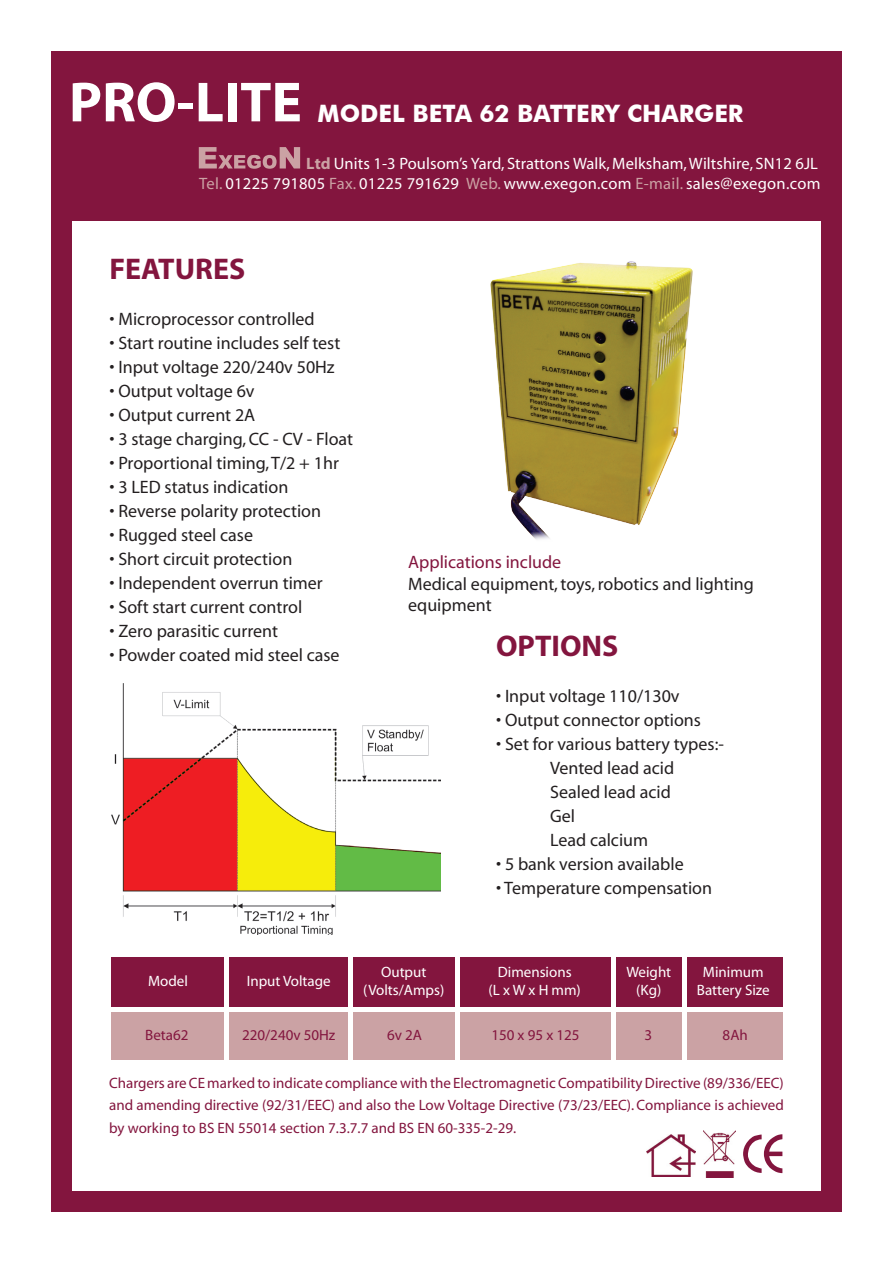
<style>
.page{position:relative;width:893px;height:1263px;background:#fff}
.page>*{position:absolute;margin:0;border:0;box-sizing:border-box;transform-origin:0 0}
.t1{font:700 57px "Myriad";color:#fff}
.t2{font:700 30px "Myriad";color:#83153e}
.t3{font:700 24px "Futura BT";color:#fff}
.t4{font:18px/21.6px "Myriad";color:#231f20}
.t5{font:18px "Myriad";color:#83153e}
.t6{font:16.5px "Myriad";letter-spacing:.005em;color:#fff}
.t7{font:15px/22.5px "Myriad";color:#83153e;text-align:justify}
.t8{font:15px "Myriad";color:#fff}
.s1{font-weight:700;color:#cba2a4}
.s2{color:#cba2a4}
</style>
<div class="page">
<div style="left:51px;top:51px;width:791px;height:1161px;background:#83153e"></div>
<div style="left:72px;top:221px;width:749px;height:970px;background:#fff"></div>
<svg style="left:199px;top:147px;width:101px;height:22px"></svg>
<img style="left:111px;top:684px;width:330px;height:251px">
<div style="left:111px;top:957px;width:671px;height:51px;background:#83153e"></div>
<div style="left:111px;top:1008px;width:671px;height:51px;background:#cba2a4"></div>
<div style="left:224px;top:944px;width:5px;height:130px;background:#fff"></div>
<div style="left:348px;top:944px;width:5px;height:130px;background:#fff"></div>
<div style="left:105px;top:1007px;width:682px;height:5px;background:#fff"></div>
<hr style="left:455px;top:944px;width:4px;height:130px;background:#fff">
<div style="left:611px;top:944px;width:5px;height:130px;background:#fff"></div>
<div style="left:682px;top:944px;width:5px;height:130px;background:#fff"></div>
<svg style="left:743px;top:1134px;width:39px;height:39px"></svg>
<img style="left:646px;top:1134px;width:49px;height:42px">
<img style="left:703px;top:1130px;width:33px;height:47px">
<img style="left:490px;top:261px;width:203px;height:279px">
<p class="t1" style="left:69px;top:73px;width:234px">PRO-LITE</p>
<p class="t3" style="left:317px;top:99px;width:427px">MODEL BETA 62 BATTERY CHARGER</p>
<p class="t6" style="left:306px;top:155px;width:513px"><span class="s1">Ltd</span> Units 1-3 Poulsom’s Yard, Strattons Walk, Melksham, Wiltshire, SN12 6JL</p>
<p class="t6" style="left:199px;top:175px;width:623px"><span class="s2">Tel.</span> 01225 791805 <span class="s2">Fax.</span> 01225 791629 <span class="s2">Web.</span> www.exegon.com <span class="s2">E-mail.</span> sales@exegon.com</p>
<p class="t2" style="left:109px;top:254px;width:137px">FEATURES</p>
<p class="t4" style="left:109px;top:309px;width:207px">• Microprocessor controlled</p>
<p class="t4" style="left:109px;top:333px;width:232px">• Start routine includes self test</p>
<p class="t4" style="left:109px;top:357px;width:227px">• Input voltage 220/240v 50Hz</p>
<p class="t4" style="left:109px;top:381px;width:147px">• Output voltage 6v</p>
<p class="t4" style="left:109px;top:405px;width:147px">• Output current 2A</p>
<p class="t4" style="left:109px;top:429px;width:245px">• 3 stage charging, CC - CV - Float</p>
<p class="t4" style="left:109px;top:453px;width:231px">• Proportional timing, T/2 + 1hr</p>
<p class="t4" style="left:109px;top:477px;width:180px">• 3 LED status indication</p>
<p class="t4" style="left:109px;top:501px;width:213px">• Reverse polarity protection</p>
<p class="t4" style="left:109px;top:525px;width:145px">• Rugged steel case</p>
<p class="t4" style="left:109px;top:549px;width:184px">• Short circuit protection</p>
<p class="t4" style="left:109px;top:573px;width:215px">• Independent overrun timer</p>
<p class="t4" style="left:109px;top:597px;width:194px">• Soft start current control</p>
<p class="t4" style="left:109px;top:621px;width:170px">• Zero parasitic current</p>
<p class="t4" style="left:109px;top:645px;width:232px">• Powder coated mid steel case</p>
<p class="t5" style="left:408px;top:553px;width:155px">Applications include</p>
<p class="t4" style="left:408px;top:574px;width:347px">Medical equipment, toys, robotics and lighting equipment</p>
<p class="t2" style="left:496px;top:631px;width:124px">OPTIONS</p>
<p class="t4" style="left:496px;top:686px;width:185px">• Input voltage 110/130v</p>
<p class="t4" style="left:496px;top:710px;width:206px">• Output connector options</p>
<p class="t4" style="left:496px;top:734px;width:229px">• Set for various battery types:-</p>
<p class="t4" style="left:550px;top:758px;width:126px">Vented lead acid</p>
<p class="t4" style="left:550px;top:782px;width:122px">Sealed lead acid</p>
<p class="t4" style="left:550px;top:806px;width:27px">Gel</p>
<p class="t4" style="left:550px;top:830px;width:100px">Lead calcium</p>
<p class="t4" style="left:496px;top:854px;width:189px">• 5 bank version available</p>
<p class="t4" style="left:496px;top:878px;width:218px">• Temperature compensation</p>
<p class="t8" style="left:148px;top:974px;width:41px">Model</p>
<p class="t8" style="left:247px;top:974px;width:85px">Input Voltage</p>
<p class="t8" style="left:381px;top:965px;width:47px">Output</p>
<p class="t8" style="left:363px;top:983px;width:83px">(Volts/Amps)</p>
<p class="t8" style="left:498px;top:964px;width:75px">Dimensions</p>
<p class="t8" style="left:489px;top:982px;width:94px">(L x W x H mm)</p>
<p class="t8" style="left:626px;top:964px;width:46px">Weight</p>
<p class="t8" style="left:636px;top:982px;width:27px">(Kg)</p>
<p class="t8" style="left:703px;top:964px;width:62px">Minimum</p>
<p class="t8" style="left:697px;top:982px;width:74px">Battery Size</p>
<p class="t7" style="left:145px;top:1024px;width:45px">Beta62</p>
<p class="t7" style="left:242px;top:1024px;width:95px">220/240v 50Hz</p>
<p class="t7" style="left:387px;top:1024px;width:36px">6v 2A</p>
<p class="t7" style="left:491px;top:1024px;width:90px">150 x 95 x 125</p>
<p class="t7" style="left:645px;top:1024px;width:9px">3</p>
<p class="t7" style="left:723px;top:1024px;width:27px">8Ah</p>
<p class="t7" style="left:109px;top:1072px;width:676px">Chargers are CE marked to indicate compliance with the Electromagnetic Compatibility Directive (89/336/EEC) and amending directive (92/31/EEC) and also the Low Voltage Directive (73/23/EEC). Compliance is achieved by working to BS EN 55014 section 7.3.7.7 and BS EN 60-335-2-29.</p>
</div>
